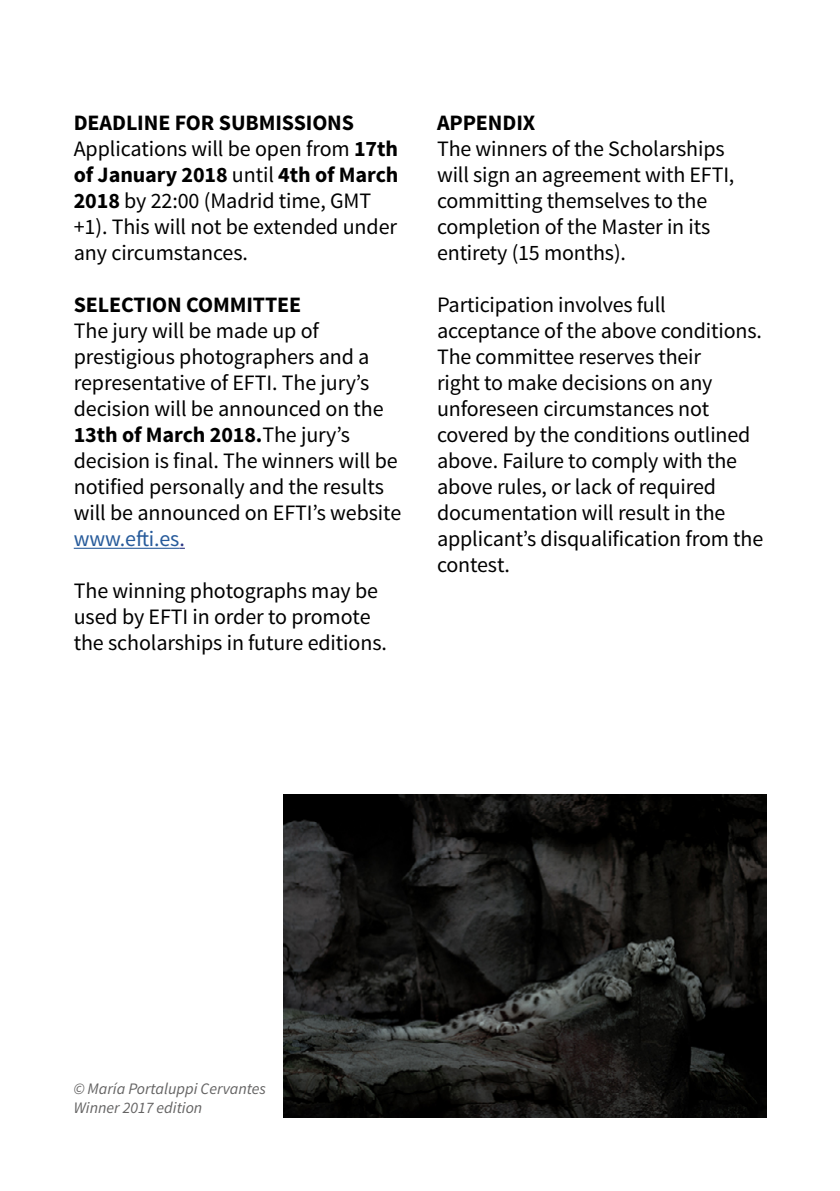
<style>
.page{position:relative;width:840px;height:1191px;background:#fff}
.page>*{position:absolute;margin:0;border:0;box-sizing:border-box;transform-origin:0 0}
.t1{font:22px/26px "Source Sans Pro";letter-spacing:-.005em;color:#000}
.t2{font:700 22px "Source Sans Pro";letter-spacing:-.005em;color:#000}
.t3{font:italic 16px/19.2px "Source Sans Pro";color:#646363}
.s1{font-weight:700}
.s2{color:#275b9b}
.s3{color:#283583}
</style>
<div class="page">
<hr style="left:74px;top:548px;width:105px;height:1px;background:#275b9b">
<img style="left:283px;top:795px;width:482px;height:322px">
<p class="t1" style="left:74px;top:110px;width:326px"><span class="s1">DEADLINE FOR SUBMISSIONS<br></span>Applications will be open from <span class="s1">17th of January 2018</span> until <span class="s1">4th of March<br>2018</span> by 22:00 (Madrid time, GMT +1). This will not be extended under any circumstances.</p>
<p class="t2" style="left:74px;top:290px;width:229px">SELECTION COMMITTEE</p>
<p class="t1" style="left:74px;top:318px;width:329px">The jury will be made up of prestigious photographers and a representative of EFTI. The jury’s decision will be announced on the<br><span class="s1">13th of March 2018.</span>The jury’s decision is final. The winners will be notified personally and the results will be announced on EFTI’s website <span class="s2">www.efti.es</span><span class="s3">.</span></p>
<p class="t1" style="left:74px;top:578px;width:314px">The winning photographs may be used by EFTI in order to promote the scholarships in future editions.</p>
<p class="t2" style="left:437px;top:109px;width:100px">APPENDIX</p>
<p class="t1" style="left:437px;top:136px;width:299px">The winners of the Scholarships will sign an agreement with EFTI, committing themselves to the completion of the Master in its entirety (15 months).</p>
<p class="t1" style="left:437px;top:292px;width:327px">Participation involves full acceptance of the above conditions.<br>The committee reserves their<br>right to make decisions on any unforeseen circumstances not covered by the conditions outlined above. Failure to comply with the above rules, or lack of required documentation will result in the applicant’s disqualification from the contest.</p>
<p class="t3" style="left:74px;top:1079px;width:194px">© María Portaluppi Cervantes<br>Winner 2017 edition</p>
</div>
